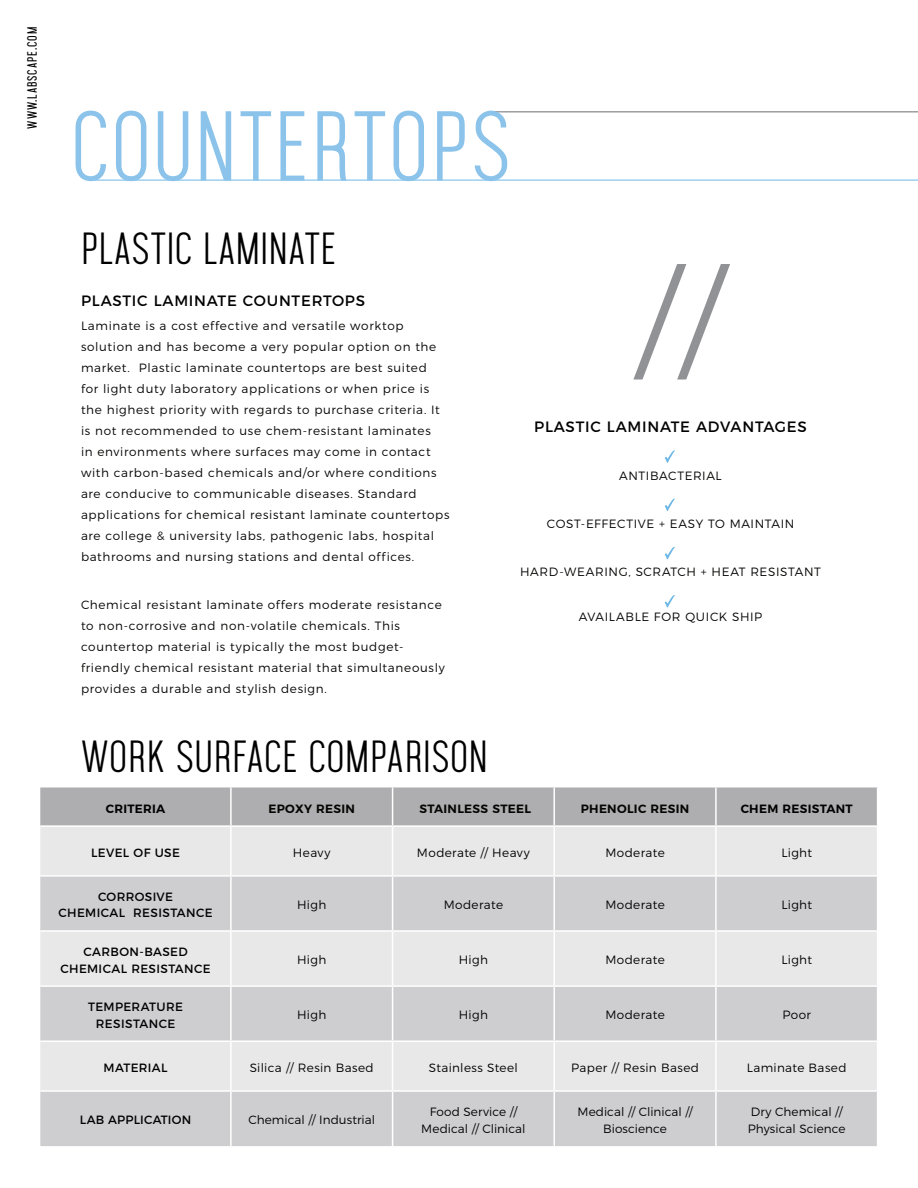
<style>
.page{position:relative;width:918px;height:1188px;background:#fff}
.page>*{position:absolute;margin:0;border:0;box-sizing:border-box;transform-origin:0 0}
.t1{font:italic 100 165px "Aquilone";color:#919295}
.t2{font:100 99px "Aquilone";letter-spacing:.03em;color:#8bc3ea}
.Paragraph_Style3{font:100 45px "Aquilone";letter-spacing:.025em;color:#000}
.Paragraph_Style4{font:100 45px "Aquilone";letter-spacing:.025em;color:#000}
.Paragraph_Style3-2{font:15px "Montserrat";letter-spacing:.05em;color:#000}
.Paragraph_Style4-2{font:13.5px "Aquilone";letter-spacing:.07em;color:#000}
.Paragraph_Style5{font:300 12px/21px "Montserrat";letter-spacing:.055em;color:#040503}
.t3{font:300 12px/16.5px "Montserrat";letter-spacing:.02em;color:#000;text-align:center}
.t4{font:12px/16.5px "Montserrat";letter-spacing:.03em;color:#000;text-align:center}
.Paragraph_Style4-3{font:600 12px "Montserrat";letter-spacing:.025em;color:#040503}
.t5{font:600 12px "Montserrat";letter-spacing:.025em;color:#000}
</style>
<div class="page">
<svg style="left:492px;top:111px;width:426px;height:69px"></svg>
<div style="left:40px;top:788px;width:837px;height:37px;background:#aeadaf"></div>
<div style="left:40px;top:827px;width:837px;height:48px;background:#e8e8e9"></div>
<svg style="left:40px;top:877px;width:837px;height:269px;background:#d8d8d9"></svg>
<hr style="left:40px;top:930px;width:191px;height:2px;background:#fff">
<hr style="left:40px;top:985px;width:191px;height:2px;background:#fff">
<hr style="left:40px;top:1040px;width:191px;height:2px;background:#fff">
<hr style="left:40px;top:1090px;width:191px;height:2px;background:#fff">
<hr style="left:230px;top:787px;width:2px;height:38px;background:#fff">
<hr style="left:392px;top:787px;width:1px;height:38px;background:#fff">
<hr style="left:553px;top:787px;width:2px;height:38px;background:#fff">
<hr style="left:715px;top:787px;width:2px;height:38px;background:#fff">
<hr style="left:230px;top:827px;width:2px;height:48px;background:#fff">
<hr style="left:392px;top:827px;width:1px;height:48px;background:#fff">
<hr style="left:553px;top:827px;width:2px;height:48px;background:#fff">
<hr style="left:715px;top:827px;width:2px;height:48px;background:#fff">
<hr style="left:230px;top:877px;width:2px;height:53px;background:#fff">
<hr style="left:392px;top:877px;width:1px;height:53px;background:#fff">
<hr style="left:553px;top:877px;width:2px;height:53px;background:#fff">
<hr style="left:715px;top:877px;width:2px;height:53px;background:#fff">
<hr style="left:231px;top:930px;width:162px;height:2px;background:#fff">
<hr style="left:230px;top:932px;width:2px;height:53px;background:#fff">
<hr style="left:393px;top:930px;width:161px;height:2px;background:#fff">
<hr style="left:392px;top:932px;width:1px;height:53px;background:#fff">
<hr style="left:554px;top:930px;width:162px;height:2px;background:#fff">
<hr style="left:553px;top:932px;width:2px;height:53px;background:#fff">
<hr style="left:716px;top:930px;width:162px;height:2px;background:#fff">
<hr style="left:715px;top:932px;width:2px;height:53px;background:#fff">
<hr style="left:231px;top:985px;width:162px;height:2px;background:#fff">
<hr style="left:230px;top:987px;width:2px;height:53px;background:#fff">
<hr style="left:393px;top:985px;width:161px;height:2px;background:#fff">
<hr style="left:392px;top:987px;width:1px;height:53px;background:#fff">
<hr style="left:554px;top:985px;width:162px;height:2px;background:#fff">
<hr style="left:553px;top:987px;width:2px;height:53px;background:#fff">
<hr style="left:716px;top:985px;width:162px;height:2px;background:#fff">
<hr style="left:715px;top:987px;width:2px;height:53px;background:#fff">
<hr style="left:231px;top:1040px;width:162px;height:2px;background:#fff">
<hr style="left:230px;top:1042px;width:2px;height:48px;background:#fff">
<hr style="left:393px;top:1040px;width:161px;height:2px;background:#fff">
<hr style="left:392px;top:1042px;width:1px;height:48px;background:#fff">
<hr style="left:554px;top:1040px;width:162px;height:2px;background:#fff">
<hr style="left:553px;top:1042px;width:2px;height:48px;background:#fff">
<hr style="left:716px;top:1040px;width:162px;height:2px;background:#fff">
<hr style="left:715px;top:1042px;width:2px;height:48px;background:#fff">
<hr style="left:231px;top:1090px;width:162px;height:2px;background:#fff">
<hr style="left:230px;top:1092px;width:2px;height:54px;background:#fff">
<hr style="left:393px;top:1090px;width:161px;height:2px;background:#fff">
<hr style="left:392px;top:1092px;width:1px;height:54px;background:#fff">
<hr style="left:554px;top:1090px;width:162px;height:2px;background:#fff">
<hr style="left:553px;top:1092px;width:2px;height:54px;background:#fff">
<hr style="left:716px;top:1090px;width:162px;height:2px;background:#fff">
<hr style="left:715px;top:1092px;width:2px;height:54px;background:#fff">
<svg style="left:665px;top:450px;width:10px;height:13px"></svg>
<svg style="left:665px;top:547px;width:10px;height:13px"></svg>
<svg style="left:665px;top:499px;width:10px;height:12px"></svg>
<svg style="left:665px;top:595px;width:10px;height:13px"></svg>
<hr style="left:92px;top:180px;width:826px;height:1px;background:#6db7e6">
<p class="Paragraph_Style4-2" style="left:25px;top:129px;width:103px;rotate:-90deg">www.LABSCAPE.COM</p>
<h2 class="t2" style="left:72px;top:92px;width:440px">COUNTERTOPS</h2>
<p class="Paragraph_Style4" style="left:81px;top:224px;width:257px">PLASTIC LAMINATE</p>
<p class="Paragraph_Style3-2" style="left:81px;top:289px;width:286px">PLASTIC LAMINATE COUNTERTOPS</p>
<p class="Paragraph_Style5" style="left:81px;top:314px;width:370px">Laminate is a cost effective and versatile worktop solution and has become a very popular option on the market. Plastic laminate countertops are best suited<br>for light duty laboratory applications or when price is the highest priority with regards to purchase criteria. It is not recommended to use chem-resistant laminates<br>in environments where surfaces may come in contact with carbon-based chemicals and/or where conditions are conducive to communicable diseases. Standard applications for chemical resistant laminate countertops are college &amp; university labs, pathogenic labs, hospital bathrooms and nursing stations and dental offices.</p>
<p class="Paragraph_Style5" style="left:81px;top:593px;width:365px">Chemical resistant laminate offers moderate resistance to non-corrosive and non-volatile chemicals. This countertop material is typically the most budget&shy;friendly chemical resistant material that simultaneously provides a durable and stylish design.</p>
<p class="Paragraph_Style3" style="left:81px;top:732px;width:408px">WORK SURFACE COMPARISON</p>
<p class="t1" style="left:627px;top:231px;width:89px">//</p>
<p class="Paragraph_Style3-2" style="left:534px;top:415px;width:274px">PLASTIC LAMINATE ADVANTAGES</p>
<p class="Paragraph_Style5" style="left:619px;top:465px;width:104px">ANTIBACTERIAL</p>
<p class="Paragraph_Style5" style="left:547px;top:513px;width:249px">COST-EFFECTIVE + EASY TO MAINTAIN</p>
<p class="Paragraph_Style5" style="left:520px;top:561px;width:302px">HARD-WEARING, SCRATCH + HEAT RESISTANT</p>
<p class="Paragraph_Style5" style="left:579px;top:606px;width:185px">AVAILABLE FOR QUICK SHIP</p>
<p class="t5" style="left:106px;top:799px;width:61px">CRITERIA</p>
<p class="Paragraph_Style4-3" style="left:268px;top:799px;width:88px">EPOXY RESIN</p>
<p class="Paragraph_Style4-3" style="left:420px;top:799px;width:113px">STAINLESS STEEL</p>
<p class="Paragraph_Style4-3" style="left:581px;top:799px;width:110px">PHENOLIC RESIN</p>
<p class="t5" style="left:741px;top:799px;width:114px">CHEM RESISTANT</p>
<p class="t4" style="left:91px;top:843px;width:90px">LEVEL OF USE</p>
<p class="t3" style="left:293px;top:843px;width:39px">Heavy</p>
<p class="t3" style="left:417px;top:843px;width:114px">Moderate // Heavy</p>
<p class="t3" style="left:605px;top:843px;width:61px">Moderate</p>
<p class="t3" style="left:781px;top:843px;width:32px">Light</p>
<p class="t4" style="left:59px;top:888px;width:156px">CORROSIVE<br>CHEMICAL RESISTANCE</p>
<p class="t3" style="left:297px;top:896px;width:31px">High</p>
<p class="t3" style="left:444px;top:896px;width:61px">Moderate</p>
<p class="t3" style="left:605px;top:896px;width:61px">Moderate</p>
<p class="t3" style="left:781px;top:896px;width:32px">Light</p>
<p class="t4" style="left:61px;top:943px;width:152px">CARBON-BASED<br>CHEMICAL RESISTANCE</p>
<p class="t3" style="left:297px;top:951px;width:31px">High</p>
<p class="t3" style="left:459px;top:951px;width:31px">High</p>
<p class="t3" style="left:605px;top:951px;width:61px">Moderate</p>
<p class="t3" style="left:781px;top:951px;width:32px">Light</p>
<p class="t4" style="left:88px;top:998px;width:96px">TEMPERATURE<br>RESISTANCE</p>
<p class="t3" style="left:297px;top:1006px;width:31px">High</p>
<p class="t3" style="left:459px;top:1006px;width:31px">High</p>
<p class="t3" style="left:605px;top:1006px;width:61px">Moderate</p>
<p class="t3" style="left:782px;top:1006px;width:30px">Poor</p>
<p class="t4" style="left:104px;top:1058px;width:65px">MATERIAL</p>
<p class="t3" style="left:250px;top:1058px;width:126px">Silica // Resin Based</p>
<p class="t3" style="left:429px;top:1058px;width:91px">Stainless Steel</p>
<p class="t3" style="left:571px;top:1058px;width:129px">Paper // Resin Based</p>
<p class="t3" style="left:747px;top:1058px;width:101px">Laminate Based</p>
<p class="t4" style="left:80px;top:1111px;width:113px">LAB APPLICATION</p>
<p class="t3" style="left:248px;top:1111px;width:128px">Chemical // Industrial</p>
<p class="t3" style="left:421px;top:1103px;width:106px">Food Service //<br>Medical // Clinical</p>
<p class="t3" style="left:578px;top:1103px;width:117px">Medical // Clinical //<br>Bioscience</p>
<p class="t3" style="left:748px;top:1103px;width:99px;text-align:left">Dry Chemical //<br>Physical Science</p>
</div>
